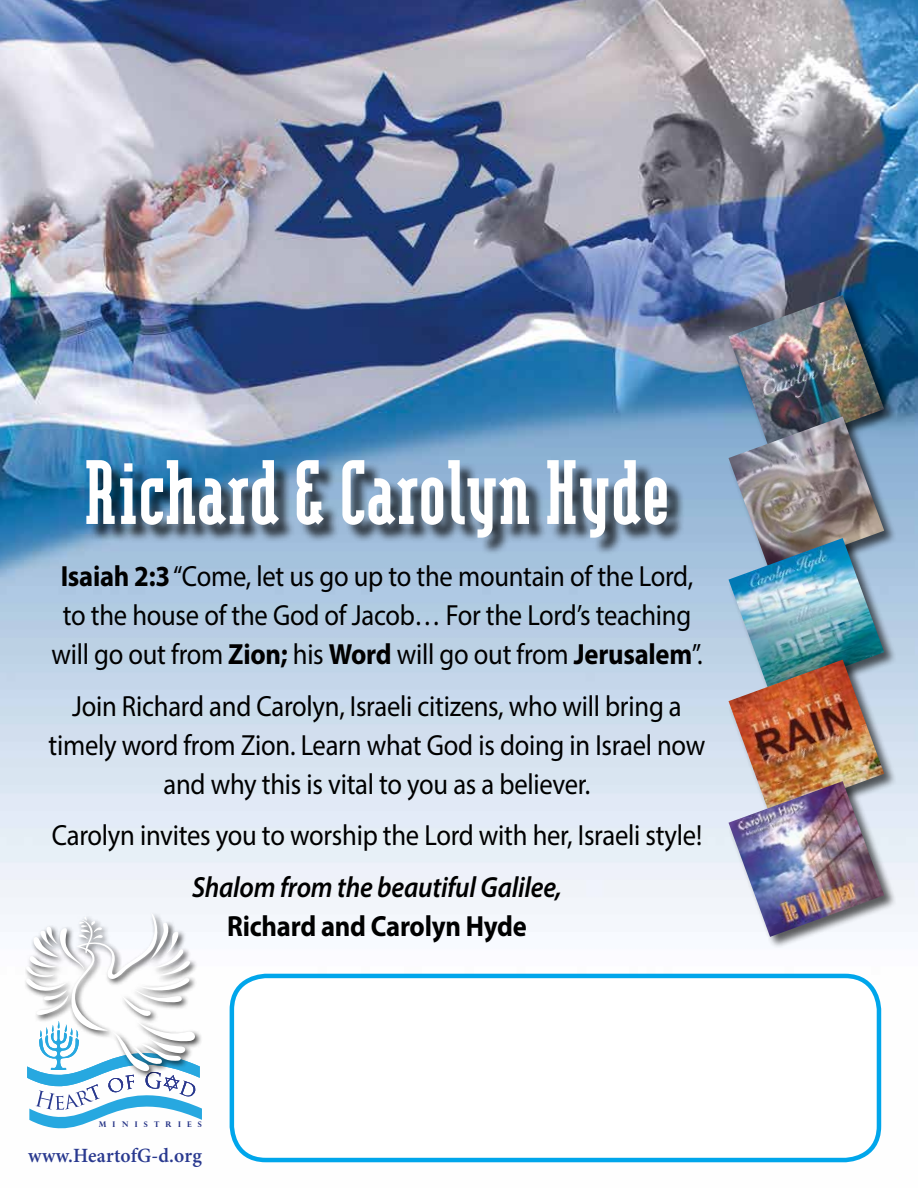
<style>
.page{position:relative;width:918px;height:1188px;background:#fff}
.page>*{position:absolute;margin:0;border:0;box-sizing:border-box;transform-origin:0 0}
.t1{font:900 109.5px "Modula Serif";color:#fff}
.t2{font:29.25px/39px "Myriad Pro";letter-spacing:-.01em;color:#000;text-align:center;scale:.91 1}
.t3{font:italic 600 29.25px "Myriad Pro";letter-spacing:-.01em;color:#000;scale:.91 1}
.t4{font:700 29.25px "Myriad Pro";letter-spacing:-.01em;color:#000;scale:.91 1}
.t5{font:600 20.25px "Minion Pro";letter-spacing:.005em;color:#29398f}
.t6{font:700 7.8px "Perpetua Titling";letter-spacing:.805em;color:#243285}
.s1{font-weight:700}
</style>
<div class="page">
<img style="left:0;top:0;width:918px;height:1163px">
<div style="left:728px;top:295px;width:169px;height:168px;background:#000;opacity:.63"></div>
<img style="left:729px;top:295px;width:155px;height:121px">
<div style="left:728px;top:416px;width:169px;height:169px;background:#000;opacity:.63"></div>
<img style="left:729px;top:416px;width:155px;height:122px">
<div style="left:728px;top:538px;width:169px;height:168px;background:#000;opacity:.63"></div>
<img style="left:729px;top:538px;width:155px;height:121px">
<div style="left:728px;top:659px;width:169px;height:169px;background:#000;opacity:.63"></div>
<img style="left:729px;top:660px;width:155px;height:121px">
<div style="left:728px;top:781px;width:169px;height:168px;background:#000;opacity:.63"></div>
<img style="left:729px;top:781px;width:155px;height:156px">
<div style="left:232px;top:976px;width:647px;height:184px;background:#fff;border-radius:34px"></div>
<div style="left:230px;top:974px;width:651px;height:188px;border:4px solid #00a6eb;border-radius:34px"></div>
<div style="left:89px;top:462px;width:596px;height:94px;background:#000;opacity:.75"></div>
<div style="left:23px;top:911px;width:180px;height:168px;background:#f2f5fa"></div>
<svg style="left:24px;top:914px;width:178px;height:238px"></svg>
<h1 class="t1" style="left:84px;top:442px;width:587px">Richard &amp; Carolyn Hyde</h1>
<p class="t2" style="left:51px;top:556px;width:717px"><span class="s1">Isaiah 2:3</span> “Come, let us go up to the mountain of the Lord, to the house of the God of Jacob… For the Lord’s teaching will go out from <span class="s1">Zion;</span> his <span class="s1">Word</span> will go out from <span class="s1">Jerusalem</span>”.</p>
<p class="t2" style="left:49px;top:686px;width:723px">Join Richard and Carolyn, Israeli citizens, who will bring a timely word from Zion. Learn what God is doing in Israel now and why this is vital to you as a believer.</p>
<p class="t2" style="left:52px;top:816px;width:716px">Carolyn invites you to worship the Lord with her, Israeli style!</p>
<p class="t3" style="left:192px;top:869px;width:408px">Shalom from the beautiful Galilee,</p>
<p class="t4" style="left:227px;top:907px;width:331px">Richard and Carolyn Hyde</p>
<p class="t6" style="left:99px;top:1120px;width:105px">MINISTRIES</p>
<p class="t5" style="left:28px;top:1142px;width:175px">www.HeartofG-d.org</p>
</div>
